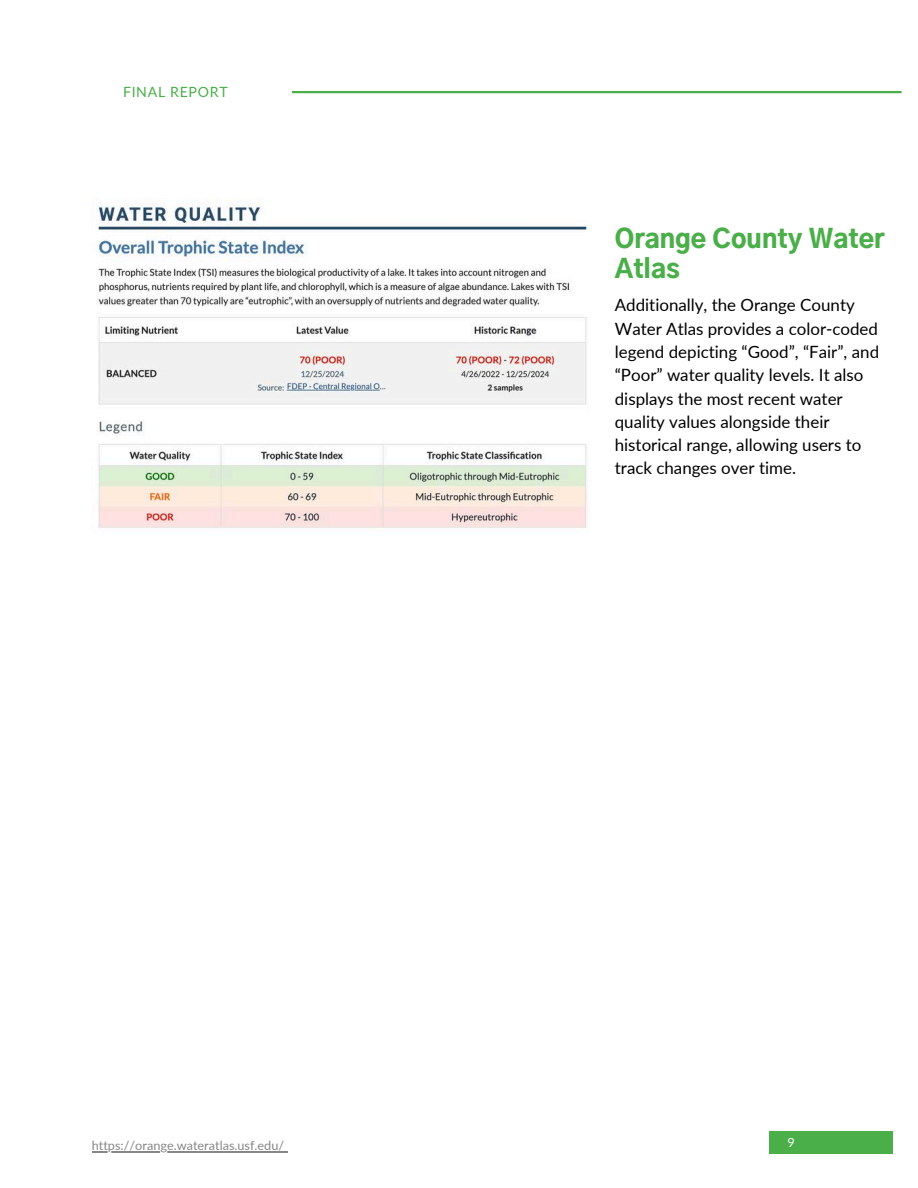
<style>
.page{position:relative;width:918px;height:1188px;background:#fff}
.page>*{position:absolute;margin:0;border:0;box-sizing:border-box;transform-origin:0 0}
.t1{font:900 25.35px/29.7px "Gothic A1";color:#4aaf48}
.t2{font:16.95px/23.2px "Lato";color:#000}
.t3{font:14.1px "Lato";letter-spacing:.05em;color:#4aaf48}
.t4{font:12.75px "Lato";color:#868686}
.t5{font:12.75px "Lato";color:#fff}
</style>
<div class="page">
<hr style="left:292px;top:91px;width:610px;height:2px;background:#4aaf48">
<img style="left:97px;top:204px;width:492px;height:324px">
<hr style="left:92px;top:1151px;width:192px;height:1px;background:#868686">
<div style="left:769px;top:1131px;width:124px;height:22px;background:#4aaf48"></div>
<h3 class="t3" style="left:123px;top:83px;width:106px">FINAL REPORT</h3>
<p class="t1" style="left:615px;top:226px;width:271px">Orange County Water<br>Atlas</p>
<p class="t2" style="left:615px;top:293px;width:266px">Additionally, the Orange County Water Atlas provides a color-coded legend depicting “Good”, “Fair”, and “Poor” water quality levels. It also displays the most recent water quality values alongside their historical range, allowing users to track changes over time.</p>
<h1 class="t4" style="left:92px;top:1138px;width:194px">https://orange.wateratlas.usf.edu/</h1>
<h2 class="t5" style="left:788px;top:1134px;width:9px">9</h2>
</div>
